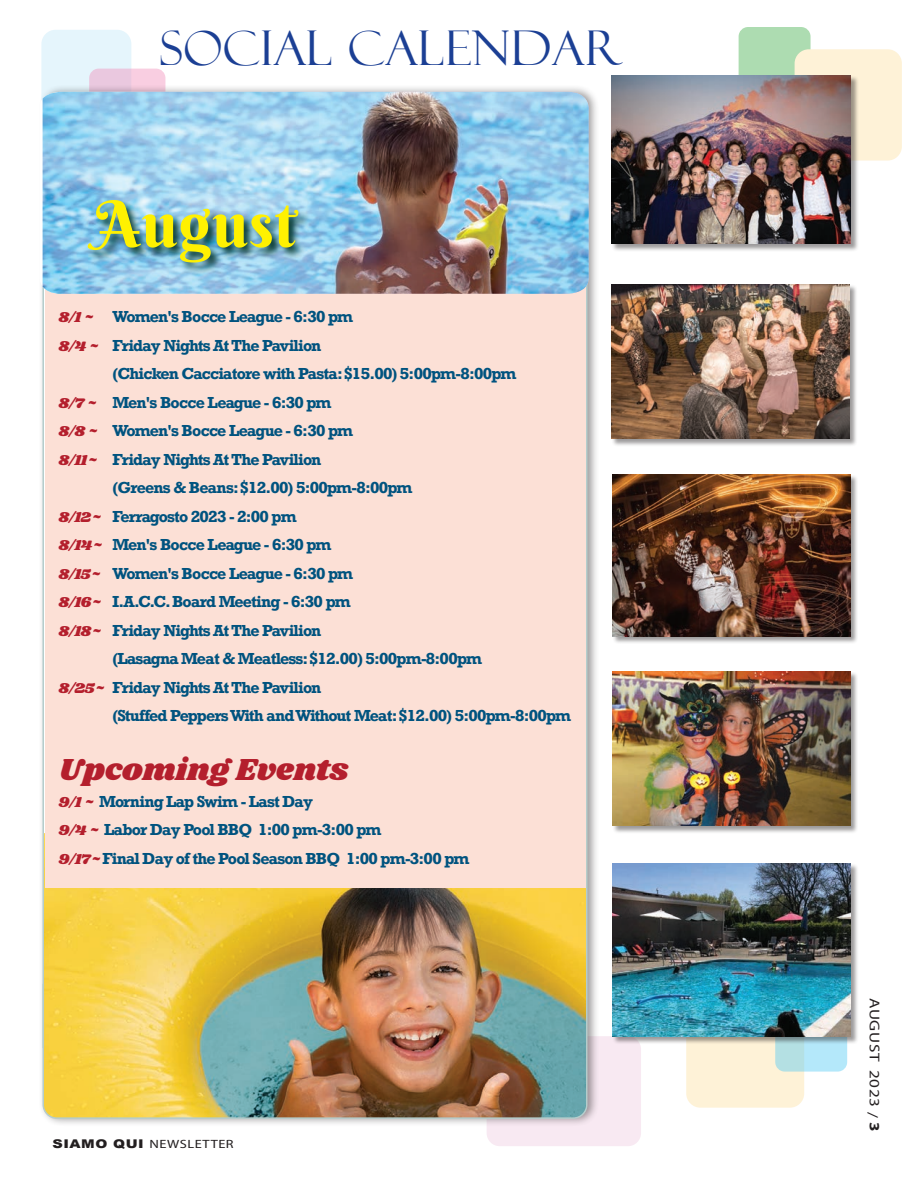
<style>
.page{position:relative;width:918px;height:1188px;background:#fff}
.page>*{position:absolute;margin:0;border:0;box-sizing:border-box;transform-origin:0 0}
.t1{font:64.5px "Berkshire Swash";letter-spacing:.01em;color:#fff101}
.t2{font:48px "Felix Titling";letter-spacing:.01em;color:#1b3f94}
.t3{font:31.5px "Shrikhand";color:#b41f2d}
.t4{font:700 15px "Rockwell";letter-spacing:-.05em;color:#00537f}
.t5{font:15px "Shrikhand";color:#b41f2d}
.t6{font:14.25px "Myriad Pro";letter-spacing:.035em;color:#231f20;scale:1.2 1}
.t7{font:12px "Myriad";letter-spacing:.035em;color:#231f20;scale:1.2 1}
.s1{font-family:"Shrikhand";font-weight:400;color:#b41f2d}
.s2{font-family:"Arial";font-weight:900}
.s3{font-weight:700}
</style>
<div class="page">
<div style="left:487px;top:1036px;width:154px;height:110px;background:#f8e9f2;border-radius:13px"></div>
<div style="left:41px;top:30px;width:90px;height:93px;background:#e5f5fc;border-radius:14px"></div>
<div style="left:89px;top:69px;width:76px;height:79px;background:linear-gradient(to right,#e5c6de,#fccfe1);border-radius:10px"></div>
<div style="left:39px;top:85px;width:561px;height:1042px;background:#231f20;opacity:.45"></div>
<img style="left:43px;top:888px;width:544px;height:230px">
<div style="left:45px;top:251px;width:541px;height:637px;background:#fce0d6"></div>
<img style="left:43px;top:92px;width:546px;height:202px">
<svg style="left:86px;top:199px;width:225px;height:76px;background:#75aac1"></svg>
<div style="left:686px;top:1010px;width:118px;height:98px;background:#fef2d7;border-radius:14px"></div>
<div style="left:739px;top:27px;width:72px;height:75px;background:#addcb1;border-radius:10px"></div>
<div style="left:795px;top:49px;width:107px;height:112px;background:#fef2d7;border-radius:14px"></div>
<div style="left:612px;top:672px;width:246px;height:162px;background:#231f20;opacity:.45"></div>
<img style="left:613px;top:671px;width:237px;height:155px">
<div style="left:611px;top:284px;width:247px;height:162px;background:#231f20;opacity:.45"></div>
<img style="left:612px;top:284px;width:238px;height:154px">
<div style="left:775px;top:997px;width:72px;height:75px;background:linear-gradient(to right,#b4dfe0,#b5ebff);border-radius:10px"></div>
<div style="left:612px;top:75px;width:247px;height:177px;background:#231f20;opacity:.45"></div>
<img style="left:612px;top:75px;width:239px;height:168px">
<div style="left:612px;top:863px;width:247px;height:181px;background:#231f20;opacity:.45"></div>
<img style="left:612px;top:863px;width:239px;height:174px">
<div style="left:613px;top:474px;width:245px;height:170px;background:#231f20;opacity:.45"></div>
<img style="left:613px;top:474px;width:237px;height:162px">
<hr style="left:43px;top:984px;width:1px;height:64px;background:#b5cdcc">
<p class="t2" style="left:160px;top:20px;width:465px">SOCIAL CALENDAR</p>
<p class="t1" style="left:93px;top:184px;width:205px">August</p>
<p class="t5" style="left:59px;top:307px;width:36px">8/1 ~</p>
<p class="t4" style="left:113px;top:307px;width:242px">Women's Bocce League - 6:30 pm</p>
<p class="t4" style="left:59px;top:336px;width:265px"><span class="s1">8/4 ~</span> Friday Nights At The Pavilion</p>
<p class="t4" style="left:113px;top:364px;width:406px">(Chicken Cacciatore with Pasta: $15.00) 5:00pm-8:00pm</p>
<p class="t4" style="left:59px;top:393px;width:275px"><span class="s1">8/7 ~</span> Men's Bocce League - 6:30 pm</p>
<p class="t4" style="left:59px;top:421px;width:296px"><span class="s1">8/8 ~</span> Women's Bocce League - 6:30 pm</p>
<p class="t4" style="left:59px;top:450px;width:265px"><span class="s1">8/11 ~</span> Friday Nights At The Pavilion</p>
<p class="t4" style="left:113px;top:478px;width:302px">(Greens &amp; Beans: $12.00) 5:00pm-8:00pm</p>
<p class="t4" style="left:59px;top:507px;width:240px"><span class="s1">8/12 ~</span> Ferragosto 2023 - 2:00 pm</p>
<p class="t4" style="left:59px;top:535px;width:275px"><span class="s1">8/14 ~</span> Men's Bocce League - 6:30 pm</p>
<p class="t4" style="left:59px;top:564px;width:296px"><span class="s1">8/15 ~</span> Women's Bocce League - 6:30 pm</p>
<p class="t4" style="left:59px;top:592px;width:294px"><span class="s1">8/16 ~</span> I.A.C.C. Board Meeting - 6:30 pm</p>
<p class="t4" style="left:59px;top:621px;width:265px"><span class="s1">8/18 ~</span> Friday Nights At The Pavilion</p>
<p class="t4" style="left:113px;top:649px;width:371px">(Lasagna Meat &amp; Meatless: $12.00) 5:00pm-8:00pm</p>
<p class="t4" style="left:59px;top:678px;width:265px"><span class="s1">8/25 ~</span> Friday Nights At The Pavilion</p>
<p class="t4" style="left:113px;top:706px;width:460px">(Stuffed Peppers With and Without Meat: $12.00) 5:00pm-8:00pm</p>
<p class="t3" style="left:59px;top:747px;width:291px">Upcoming Events</p>
<p class="t4" style="left:59px;top:792px;width:256px"><span class="s1">9/1 ~</span> Morning Lap Swim - Last Day</p>
<p class="t4" style="left:59px;top:820px;width:325px"><span class="s1">9/4 ~</span> Labor Day Pool BBQ 1:00 pm-3:00 pm</p>
<p class="t4" style="left:59px;top:849px;width:413px"><span class="s1">9/17 ~</span> Final Day of the Pool Season BBQ 1:00 pm-3:00 pm</p>
<p class="t7" style="left:53px;top:1138px;width:152px"><span class="s2">SIAMO QUI</span> NEWSLETTER</p>
<p class="t6" style="left:883px;top:998px;width:113px;rotate:90deg">AUGUST 2023 / <span class="s3">3</span></p>
</div>
